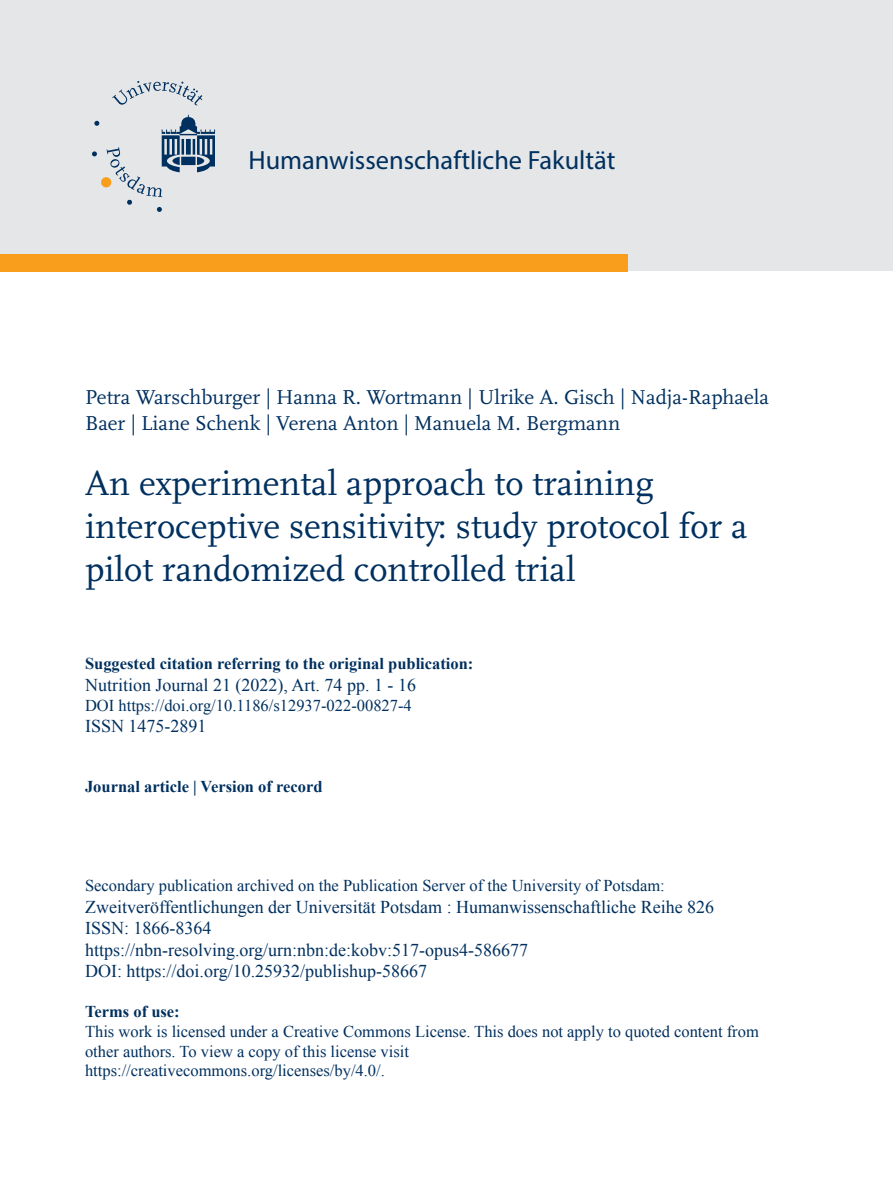
<style>
.page{position:relative;width:893px;height:1187px;background:#fff}
.page>*{position:absolute;margin:0;border:0;box-sizing:border-box;transform-origin:0 0}
.t1{font:36px/43.2px "Scala LF";color:#00305f}
.t2{font:26.4px "Myriad Pro";color:#00305f}
.t3{font:21px/25.2px "Scala LF";color:#00305f}
.t4{font:18px/21.6px "Times New Roman";color:#00305f}
.t5{font:16.5px/19.8px "Times New Roman";color:#00305f}
.t6{font:700 16.5px "Times New Roman";color:#00305f}
</style>
<div class="page">
<div style="left:0;top:0;width:893px;height:271px;background:#e4e5e6"></div>
<svg style="left:112px;top:81px;width:90px;height:24px"></svg>
<svg style="left:92px;top:114px;width:123px;height:98px"></svg>
<div style="left:0;top:254px;width:627px;height:18px;background:#f99d1c"></div>
<h2 class="t2" style="left:248px;top:144px;width:369px">Humanwissenschaftliche Fakultät</h2>
<p class="t3" style="left:85px;top:385px;width:685px">Petra Warschburger | Hanna R. Wortmann | Ulrike A. Gisch | Nadja-Raphaela<br>Baer | Liane Schenk | Verena Anton | Manuela M. Bergmann</p>
<h1 class="t1" style="left:85px;top:462px;width:664px">An experimental approach to training interoceptive sensitivity: study protocol for a pilot randomized controlled trial</h1>
<p class="t6" style="left:85px;top:652px;width:390px">Suggested citation referring to the original publication:</p>
<p class="t4" style="left:85px;top:674px;width:332px">Nutrition Journal 21 (2022), Art. 74 pp. 1 - 16</p>
<p class="t5" style="left:85px;top:695px;width:328px">DOI https://doi.org/10.1186/s12937-022-00827-4</p>
<p class="t4" style="left:85px;top:715px;width:123px">ISSN 1475-2891</p>
<p class="t6" style="left:85px;top:774px;width:239px">Journal article | Version of record</p>
<p class="t5" style="left:85px;top:875px;width:581px">Secondary publication archived on the Publication Server of the University of Potsdam:</p>
<p class="t4" style="left:85px;top:895px;width:631px">Zweitveröffentlichungen der Universität Potsdam : Humanwissenschaftliche Reihe 826<br>ISSN: 1866-8364<br>https://nbn-resolving.org/urn:nbn:de:kobv:517-opus4-586677<br>DOI: https://doi.org/10.25932/publishup-58667</p>
<p class="t6" style="left:85px;top:999px;width:96px">Terms of use:</p>
<p class="t5" style="left:85px;top:1021px;width:675px">This work is licensed under a Creative Commons License. This does not apply to quoted content from other authors. To view a copy of this license visit<br>https://creativecommons.org/licenses/by/4.0/.</p>
</div>
